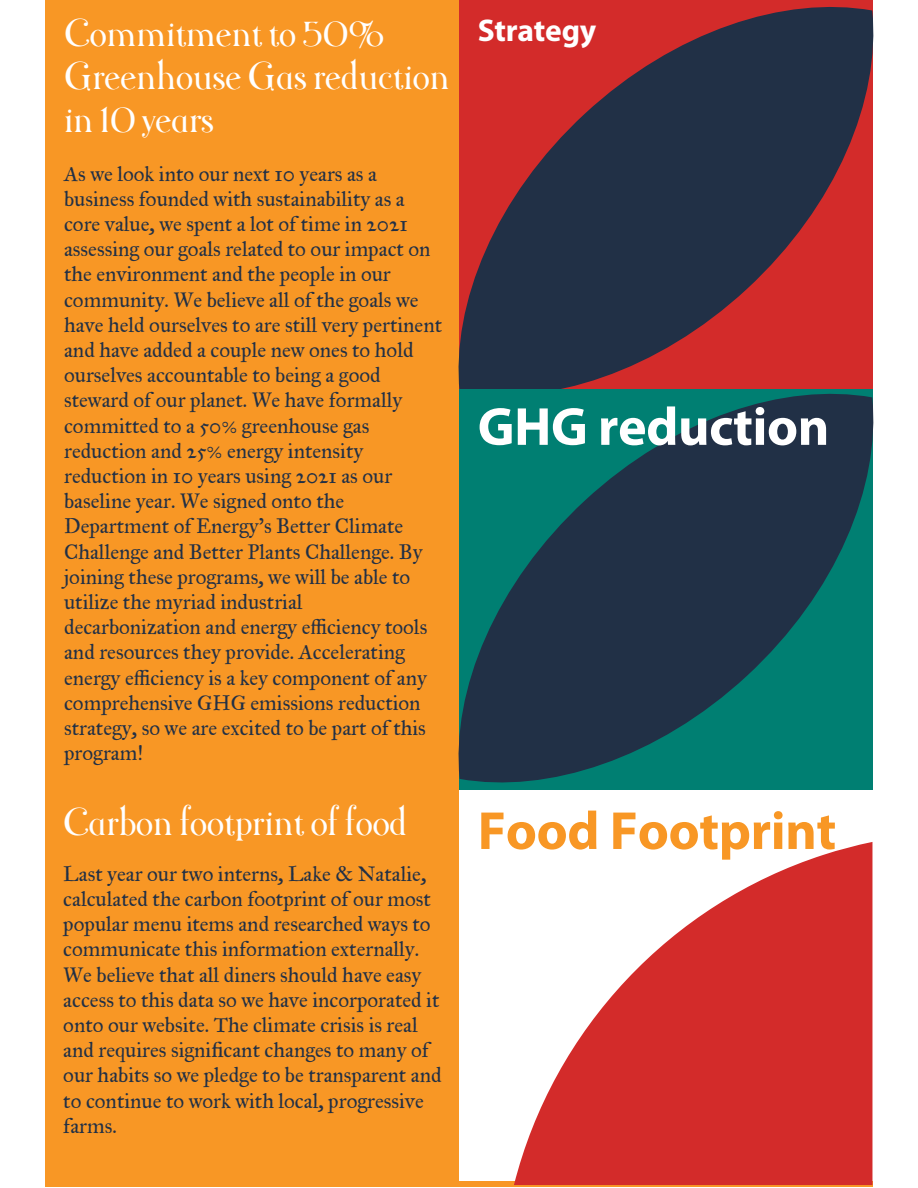
<style>
.page{position:relative;width:918px;height:1188px;background:#fff}
.page>*{position:absolute;margin:0;border:0;box-sizing:border-box;transform-origin:0 0}
.t1{font:700 54px "Myriad Pro";letter-spacing:-.005em;color:#f89725}
.t2{font:700 54px "Myriad Pro";letter-spacing:-.005em;color:#fff}
.t3{font:36px/43.2px "Rene Louis";color:#fff}
.t4{font:700 31.5px "Myriad Pro";letter-spacing:-.005em;color:#fff}
.t5{font:21px/25.2px "IM FELL Great Primer Roman";color:#213046}
</style>
<div class="page">
<div style="left:45px;top:1px;width:827px;height:1186px;background:#f89725"></div>
<div style="left:459px;top:780px;width:413px;height:401px;background:#fff"></div>
<svg style="left:451px;top:0;width:423px;height:382px;background:#6c303a"></svg>
<svg style="left:458px;top:382px;width:416px;height:408px;background:#165157"></svg>
<svg style="left:514px;top:842px;width:358px;height:343px;fill:#d32b2a"></svg>
<h2 class="t3" style="left:64px;top:9px;width:387px">Commitment to 50%<br>Greenhouse Gas reduction in 10 years</h2>
<h3 class="t4" style="left:478px;top:13px;width:120px">Strategy</h3>
<p class="t5" style="left:64px;top:161px;width:380px">As we look into our next 10 years as a business founded with sustainability as a core value, we spent a lot of time in 2021 assessing our goals related to our impact on the environment and the people in our community. We believe all of the goals we have held ourselves to are still very pertinent and have added a couple new ones to hold ourselves accountable to being a good steward of our planet. We have formally committed to a 50% greenhouse gas reduction and 25% energy intensity reduction in 10 years using 2021 as our baseline year. We signed onto the Department of Energy's Better Climate Challenge and Better Plants Challenge. By joining these programs, we will be able to utilize the myriad industrial decarbonization and energy efficiency tools and resources they provide. Accelerating energy efficiency is a key component of any comprehensive GHG emissions reduction strategy, so we are excited to be part of this program!</p>
<h1 class="t2" style="left:478px;top:396px;width:353px">GHG reduction</h1>
<h2 class="t3" style="left:63px;top:799px;width:345px">Carbon footprint of food</h2>
<h1 class="t1" style="left:478px;top:801px;width:360px">Food Footprint</h1>
<p class="t5" style="left:63px;top:861px;width:380px">Last year our two interns, Lake &amp; Natalie, calculated the carbon footprint of our most popular menu items and researched ways to communicate this information externally.<br>We believe that all diners should have easy access to this data so we have incorporated it onto our website. The climate crisis is real and requires significant changes to many of our habits so we pledge to be transparent and to continue to work with local, progressive farms.</p>
</div>
